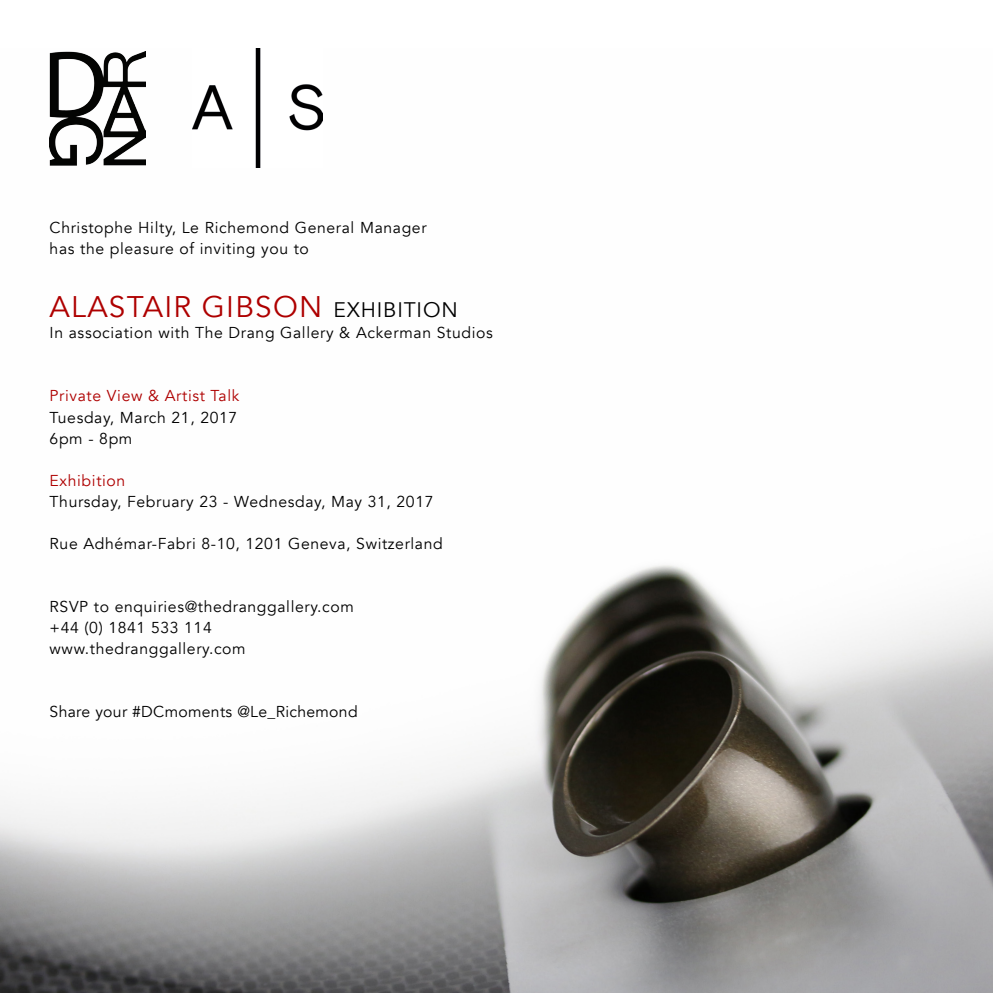
<style>
.page{position:relative;width:993px;height:993px;background:#fff}
.page>*{position:absolute;margin:0;border:0;box-sizing:border-box;transform-origin:0 0}
.t1{font:29.75px "Avenir";letter-spacing:.04em;color:#ae0000}
.t2{font:15.75px "Avenir";letter-spacing:.04em;color:#000}
.t3{font:15.75px "Avenir";letter-spacing:.04em;color:#ae0000}
.t4{font:15.75px "Avenir";letter-spacing:.02em;color:#000}
.s1{font-size:21px;color:#000}
</style>
<div class="page">
<img style="left:0;top:48px;width:992px;height:944px">
<img style="left:50px;top:51px;width:95px;height:115px">
<img style="left:192px;top:49px;width:130px;height:119px">
<p class="t2" style="left:50px;top:218px;width:378px">Christophe Hilty, Le Richemond General Manager</p>
<p class="t2" style="left:50px;top:239px;width:261px">has the pleasure of inviting you to</p>
<p class="t1" style="left:50px;top:289px;width:409px">ALASTAIR GIBSON <span class="s1">EXHIBITION</span></p>
<p class="t2" style="left:50px;top:323px;width:444px">In association with The Drang Gallery &amp; Ackerman Studios</p>
<p class="t3" style="left:50px;top:386px;width:191px">Private View &amp; Artist Talk</p>
<p class="t2" style="left:50px;top:407px;width:189px">Tuesday, March 21, 2017</p>
<p class="t2" style="left:50px;top:428px;width:84px">6pm - 8pm</p>
<p class="t3" style="left:50px;top:470px;width:77px">Exhibition</p>
<p class="t2" style="left:50px;top:491px;width:385px">Thursday, February 23 - Wednesday, May 31, 2017</p>
<p class="t2" style="left:50px;top:533px;width:394px">Rue Adhémar-Fabri 8-10, 1201 Geneva, Switzerland</p>
<p class="t2" style="left:50px;top:596px;width:305px">RSVP to enquiries@thedranggallery.com</p>
<p class="t2" style="left:50px;top:617px;width:164px">+44 (0) 1841 533 114</p>
<p class="t2" style="left:50px;top:638px;width:197px">www.thedranggallery.com</p>
<p class="t4" style="left:50px;top:701px;width:309px">Share your #DCmoments @Le_Richemond</p>
</div>
